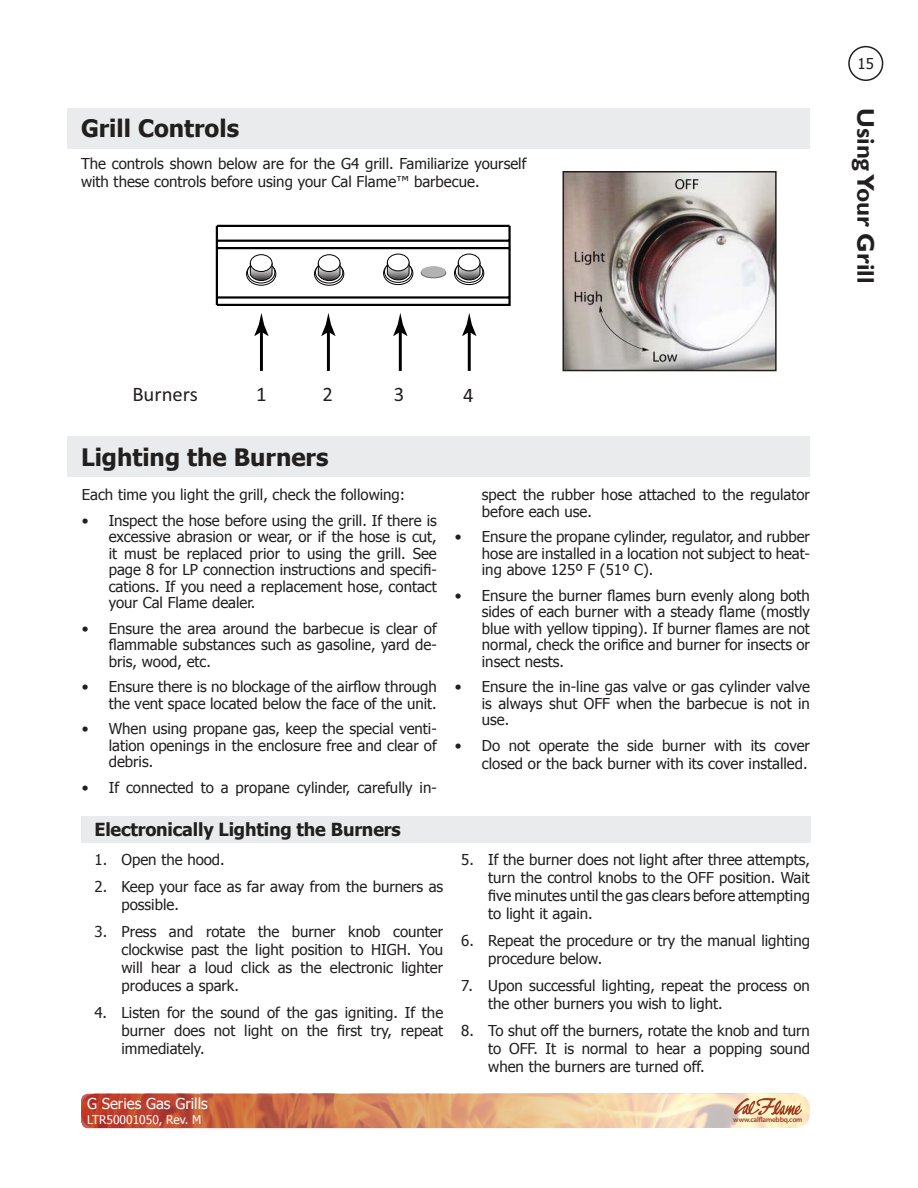
<style>
.page{position:relative;width:918px;height:1188px;background:#fff}
.page>*{position:absolute;margin:0;border:0;box-sizing:border-box;transform-origin:0 0}
.t1{font:700 24px "Tahoma";color:#221f1f}
.t2{font:700 24px "Gill Sans";color:#221f1f}
.t3{font:20.7px "Calibri";color:#221e1f}
.t4{font:700 18px "Tahoma";letter-spacing:-.01em;color:#221f1f}
.t5{font:15px/16.5px "Tahoma";color:#221f1f;text-align:justify}
.t6{font:15px "Tahoma";color:#fff}
.t7{font:12px "Tahoma";color:#fff}
.t8{font:600 7.35px "Myriad Pro";letter-spacing:-.03em;color:#9e3b21}
</style>
<div class="page">
<img style="left:81px;top:1093px;width:729px;height:35px;border-radius:7px">
<svg style="left:734px;top:1098px;width:68px;height:18px"></svg>
<div style="left:848px;top:46px;width:35px;height:35px;border:2px solid #221f1f;border-radius:50%"></div>
<div style="left:68px;top:436px;width:742px;height:41px;background:#eaebec"></div>
<div style="left:81px;top:816px;width:729px;height:27px;background:#eaebec"></div>
<div style="left:68px;top:108px;width:742px;height:40px;background:#eaebec"></div>
<hr style="left:260px;top:330px;width:3px;height:41px;background:#020101">
<svg style="left:254px;top:313px;width:15px;height:23px"></svg>
<hr style="left:327px;top:330px;width:3px;height:41px;background:#020101">
<svg style="left:321px;top:313px;width:14px;height:23px"></svg>
<hr style="left:399px;top:330px;width:3px;height:41px;background:#020101">
<svg style="left:393px;top:313px;width:14px;height:23px"></svg>
<hr style="left:468px;top:330px;width:3px;height:41px;background:#020101">
<svg style="left:462px;top:313px;width:14px;height:23px"></svg>
<svg style="left:215px;top:224px;width:296px;height:82px"></svg>
<div style="left:458px;top:254px;width:22px;height:17px;background:#fff;border-radius:50%"></div>
<div style="left:458px;top:254px;width:22px;height:17px;border:1px solid #020101;border-radius:50%"></div>
<svg style="left:421px;top:268px;width:25px;height:10px"></svg>
<div style="left:421px;top:268px;width:25px;height:10px;border:1px solid #666;border-radius:50%"></div>
<div style="left:422px;top:267px;width:23px;height:9px;background:#b2b2b2;border-radius:50%"></div>
<div style="left:421px;top:266px;width:25px;height:10px;border:1px solid #b2b2b2;border-radius:50%"></div>
<img style="left:566px;top:174px;width:208px;height:194px">
<div style="left:563px;top:171px;width:214px;height:200px;border:2px solid #221f1f"></div>
<h1 class="t1" style="left:81px;top:119px;width:160px">Grill Controls</h1>
<p class="t5" style="left:81px;top:154px;width:447px;line-height:18px">The controls shown below are for the G4 grill. Familiarize yourself with these controls before using your Cal Flame™ barbecue.</p>
<p class="t5" style="left:858px;top:56px;width:18px">15</p>
<h1 class="t2" style="left:875px;top:108px;width:177px;rotate:90deg">Using Your Grill</h1>
<h2 class="t3" style="left:132px;top:387px;width:67px">Burners</h2>
<h2 class="t3" style="left:322px;top:387px;width:12px">2</h2>
<h2 class="t3" style="left:256px;top:387px;width:12px">1</h2>
<h2 class="t3" style="left:394px;top:387px;width:12px">3</h2>
<h2 class="t3" style="left:463px;top:387px;width:12px">4</h2>
<h1 class="t1" style="left:81px;top:448px;width:249px">Lighting the Burners</h1>
<p class="t5" style="left:82px;top:486px;width:325px">Each time you light the grill, check the following:</p>
<p class="t5" style="left:109px;top:513px;width:330px;text-indent:-27px">• Inspect the hose before using the grill. If there is excessive abrasion or wear, or if the hose is cut, it must be replaced prior to using the grill. See page 8 for LP connection instructions and specifi&shy;cations. If you need a replacement hose, contact your Cal Flame dealer.</p>
<p class="t5" style="left:109px;top:621px;width:330px;text-indent:-27px">• Ensure the area around the barbecue is clear of flammable substances such as gasoline, yard de&shy;bris, wood, etc.</p>
<p class="t5" style="left:82px;top:680px;width:357px;text-align:right">• Ensure there is no blockage of the airflow through the vent space located below the face of the unit.</p>
<p class="t5" style="left:109px;top:722px;width:330px;text-indent:-27px">• When using propane gas, keep the special venti&shy;lation openings in the enclosure free and clear of debris.</p>
<p class="t5" style="left:82px;top:780px;width:357px">• If connected to a propane cylinder, carefully in-</p>
<p class="t4" style="left:94px;top:823px;width:308px">Electronically Lighting the Burners</p>
<p class="t5" style="left:94px;top:852px;width:132px">1. Open the hood.</p>
<p class="t5" style="left:122px;top:879px;width:323px;line-height:18px;text-indent:-27px">2. Keep your face as far away from the burners as possible.</p>
<p class="t5" style="left:122px;top:922px;width:323px;line-height:18px;text-indent:-27px">3. Press and rotate the burner knob counter clockwise past the light position to HIGH. You will hear a loud click as the electronic lighter produces a spark.</p>
<p class="t5" style="left:122px;top:1005px;width:323px;line-height:18px;text-indent:-27px">4. Listen for the sound of the gas igniting. If the burner does not light on the first try, repeat immediately.</p>
<p class="t6" style="left:87px;top:1098px;width:122px">G Series Gas Grills</p>
<p class="t7" style="left:87px;top:1115px;width:116px">LTR50001050, Rev. M</p>
<p class="t5" style="left:482px;top:486px;width:330px">spect the rubber hose attached to the regulator before each use.</p>
<p class="t5" style="left:482px;top:530px;width:330px;text-indent:-27px">• Ensure the propane cylinder, regulator, and rubber hose are installed in a location not subject to heat&shy;ing above 125º F (51º C).</p>
<p class="t5" style="left:482px;top:588px;width:330px;text-indent:-27px">• Ensure the burner flames burn evenly along both sides of each burner with a steady flame (mostly blue with yellow tipping). If burner flames are not normal, check the orifice and burner for insects or insect nests.</p>
<p class="t5" style="left:482px;top:680px;width:330px;text-indent:-27px">• Ensure the in-line gas valve or gas cylinder valve is always shut OFF when the barbecue is not in use.</p>
<p class="t5" style="left:455px;top:738px;width:357px;line-height:18px;text-align:right">• Do not operate the side burner with its cover closed or the back burner with its cover installed.</p>
<p class="t5" style="left:488px;top:852px;width:323px;line-height:18px;text-indent:-27px">5. If the burner does not light after three attempts, turn the control knobs to the OFF position. Wait five minutes until the gas clears before attempting to light it again.</p>
<p class="t5" style="left:488px;top:933px;width:323px;line-height:18px;text-indent:-27px">6. Repeat the procedure or try the manual lighting procedure below.</p>
<p class="t5" style="left:488px;top:978px;width:323px;line-height:18px;text-indent:-27px">7. Upon successful lighting, repeat the process on the other burners you wish to light.</p>
<p class="t5" style="left:488px;top:1023px;width:323px;line-height:18px;text-indent:-27px">8. To shut off the burners, rotate the knob and turn to OFF. It is normal to hear a popping sound when the burners are turned off.</p>
<p class="t8" style="left:733px;top:1117px;width:71px">www.calflamebbq.com</p>
</div>
